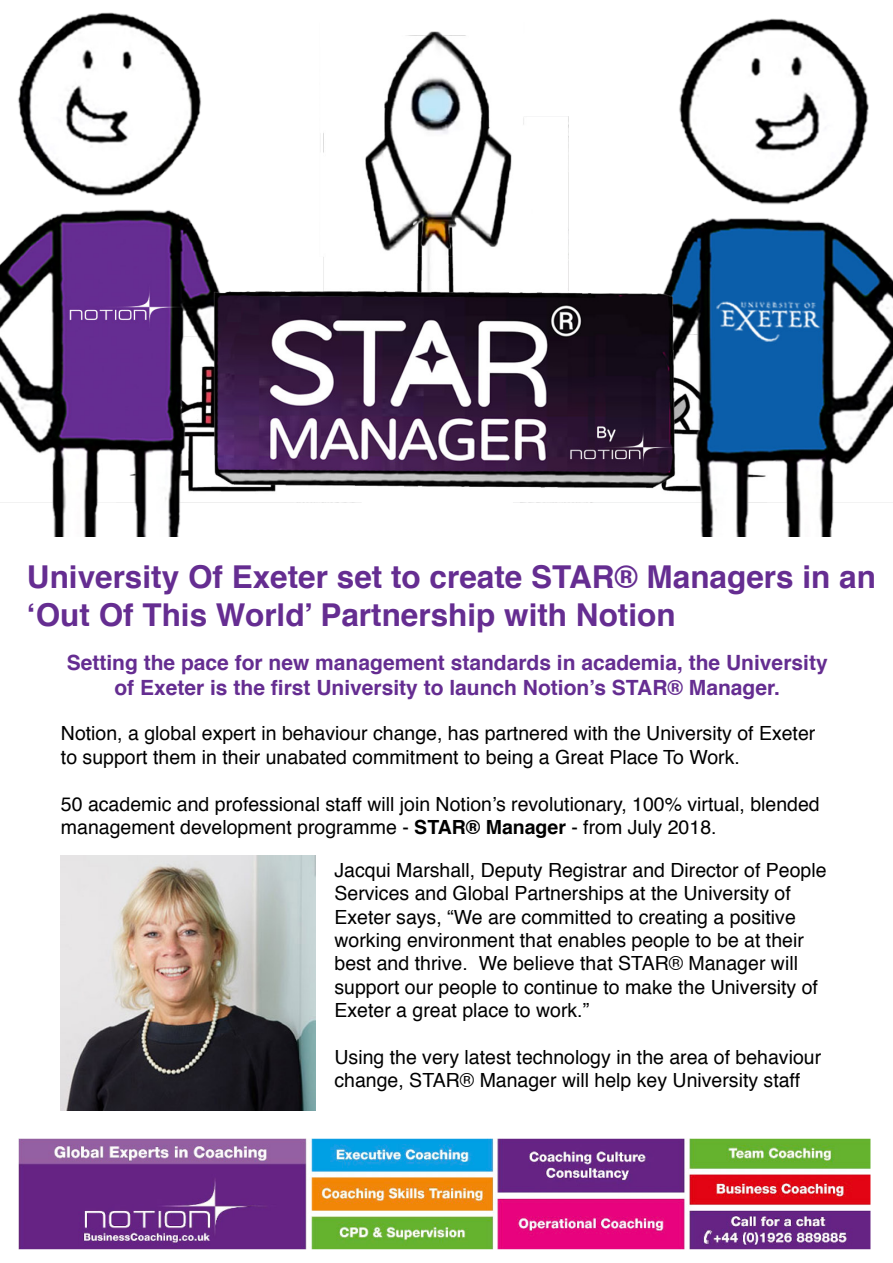
<style>
.page{position:relative;width:893px;height:1263px;background:#fff}
.page>*{position:absolute;margin:0;border:0;box-sizing:border-box;transform-origin:0 0}
.t1{font:700 31.5px/37.8px "Helvetica";color:#652d91}
.t2{font:700 21px/25.2px "Helvetica";color:#652d91;text-align:center}
.t3{font:19.5px/23.4px "Helvetica";color:#000}
.s1{font-weight:700}
</style>
<div class="page">
<img style="left:18px;top:1138px;width:853px;height:111px">
<img style="left:0;top:12px;width:893px;height:524px">
<img style="left:61px;top:856px;width:255px;height:255px">
<p class="t1" style="left:27px;top:558px;width:850px">University Of Exeter set to create STAR® Managers in an ‘Out Of This World’ Partnership with Notion</p>
<p class="t2" style="left:67px;top:650px;width:762px">Setting the pace for new management standards in academia, the University of Exeter is the first University to launch Notion’s STAR® Manager.</p>
<p class="t3" style="left:61px;top:722px;width:756px">Notion, a global expert in behaviour change, has partnered with the University of Exeter to support them in their unabated commitment to being a Great Place To Work.</p>
<p class="t3" style="left:61px;top:792px;width:760px">50 academic and professional staff will join Notion’s revolutionary, 100% virtual, blended management development programme - <span class="s1">STAR® Manager</span> - from July 2018.</p>
<p class="t3" style="left:334px;top:859px;width:494px">Jacqui Marshall, Deputy Registrar and Director of People Services and Global Partnerships at the University of Exeter says, “We are committed to creating a positive working environment that enables people to be at their best and thrive. We believe that STAR® Manager will support our people to continue to make the University of Exeter a great place to work.”</p>
<p class="t3" style="left:334px;top:1046px;width:488px">Using the very latest technology in the area of behaviour change, STAR® Manager will help key University staff</p>
</div>
